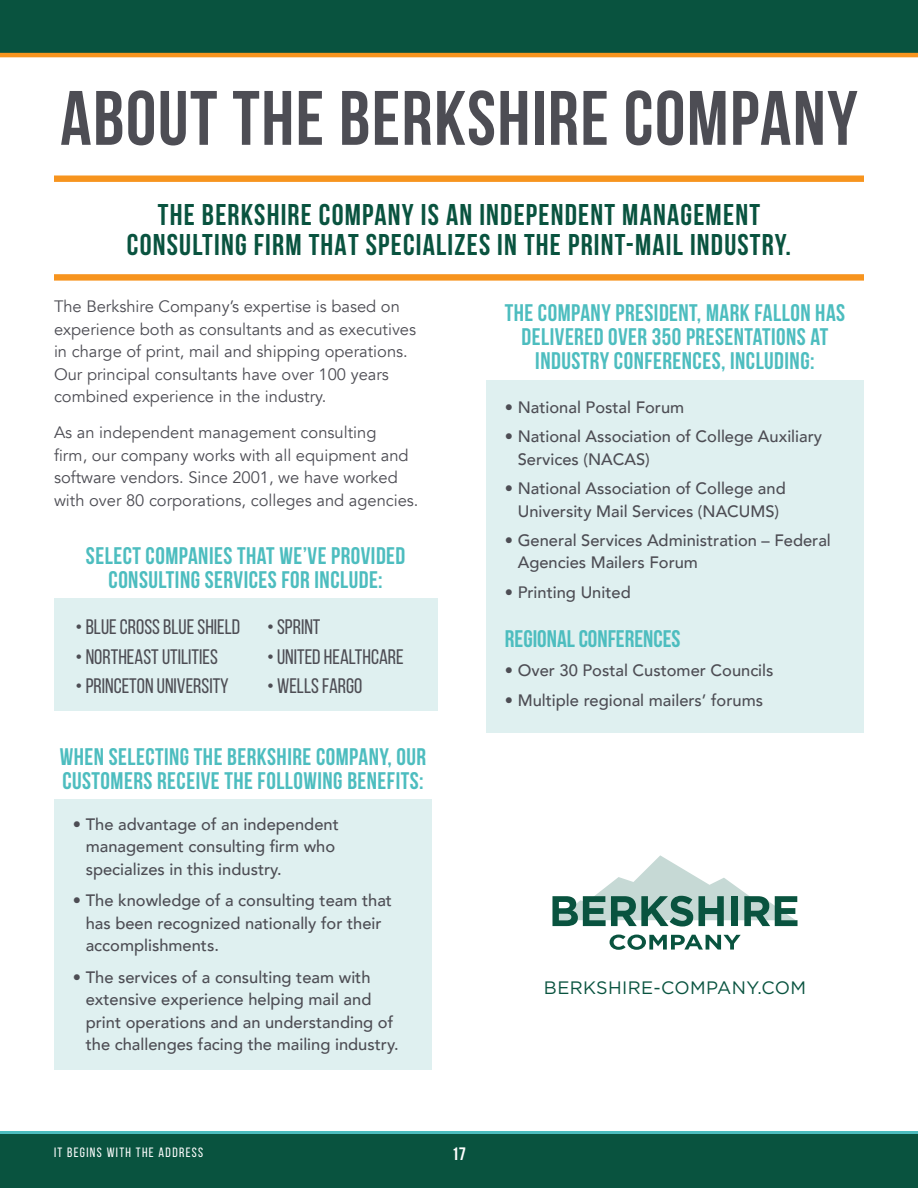
<style>
.page{position:relative;width:918px;height:1188px;background:#fff}
.page>*{position:absolute;margin:0;border:0;box-sizing:border-box;transform-origin:0 0}
.t1{font:700 76.95px "Bebas Neue";letter-spacing:.02em;color:#4d4d54}
.t2{font:700 30px/30px "Bebas Neue";letter-spacing:.04em;color:#09533f;text-align:center}
.t3{font:700 24px/24px "Bebas Neue";letter-spacing:.02em;color:#4dbdbf;text-align:center}
.t4{font:700 24px "Bebas Neue";color:#4dbdbf}
.t5{font:21px "Bebas Neue";color:#4d4d54}
.t6{font:18px "Gotham";letter-spacing:.02em;color:#09533f}
.t7{font:700 18px "Bebas Neue";color:#fff}
.t8{font:500 16.5px/22.5px "Avenir";color:#4d4d54}
.t9{font:16.5px/22.5px "Avenir";color:#4d4d54}
.t10{font:13.5px "Bebas Neue";letter-spacing:.1em;color:#fff}
</style>
<div class="page">
<div style="left:0;top:1134px;width:918px;height:54px;background:#09533f"></div>
<hr style="left:0;top:1131px;width:918px;height:3px;background:#4dbdbf">
<div style="left:0;top:0;width:918px;height:54px;background:#09533f"></div>
<hr style="left:0;top:53px;width:918px;height:4px;background:#f7941e">
<div style="left:54px;top:274px;width:810px;height:7px;background:#f7941e"></div>
<div style="left:54px;top:176px;width:810px;height:6px;background:#f7941e"></div>
<div style="left:54px;top:599px;width:383px;height:112px;background:#dff0f0"></div>
<div style="left:54px;top:800px;width:378px;height:270px;background:#dff0f0"></div>
<div style="left:486px;top:380px;width:378px;height:352px;background:#dff0f0"></div>
<svg style="left:610px;top:935px;width:131px;height:15px"></svg>
<svg style="left:552px;top:855px;width:246px;height:72px"></svg>
<h1 class="t1" style="left:60px;top:76px;width:799px">ABOUT THE BERKSHIRE COMPANY</h1>
<h2 class="t2" style="left:127px;top:199px;width:666px">THE BERKSHIRE COMPANY IS AN INDEPENDENT MANAGEMENT<br>CONSULTING FIRM THAT SPECIALIZES IN THE PRINT-MAIL INDUSTRY.</h2>
<p class="t9" style="left:54px;top:295px;width:364px">The Berkshire Company’s expertise is based on experience both as consultants and as executives in charge of print, mail and shipping operations.<br>Our principal consultants have over 100 years combined experience in the industry.</p>
<p class="t9" style="left:54px;top:421px;width:366px">As an independent management consulting<br>firm, our company works with all equipment and software vendors. Since 2001, we have worked with over 80 corporations, colleges and agencies.</p>
<h3 class="t3" style="left:86px;top:544px;width:321px">SELECT COMPANIES THAT WE’VE PROVIDED<br>CONSULTING SERVICES FOR INCLUDE:</h3>
<p class="t5" style="left:76px;top:616px;width:166px">• BLUE CROSS BLUE SHIELD</p>
<p class="t5" style="left:76px;top:645px;width:144px">• NORTHEAST UTILITIES</p>
<p class="t5" style="left:76px;top:674px;width:155px">• PRINCETON UNIVERSITY</p>
<p class="t5" style="left:267px;top:616px;width:55px">• SPRINT</p>
<p class="t5" style="left:267px;top:645px;width:138px">• UNITED HEALTHCARE</p>
<p class="t5" style="left:267px;top:674px;width:97px">• WELLS FARGO</p>
<h3 class="t3" style="left:60px;top:745px;width:368px;text-align:left">WHEN SELECTING THE BERKSHIRE COMPANY, OUR<br>CUSTOMERS RECEIVE THE FOLLOWING BENEFITS:</h3>
<p class="t8" style="left:86px;top:812px;width:255px;text-indent:-13px">• The advantage of an independent management consulting firm who specializes in this industry.</p>
<p class="t8" style="left:86px;top:888px;width:308px;text-indent:-13px">• The knowledge of a consulting team that has been recognized nationally for their accomplishments.</p>
<p class="t8" style="left:86px;top:965px;width:314px;text-indent:-13px">• The services of a consulting team with extensive experience helping mail and print operations and an understanding of the challenges facing the mailing industry.</p>
<p class="t10" style="left:54px;top:1145px;width:151px">IT BEGINS WITH THE ADDRESS</p>
<p class="t7" style="left:452px;top:1144px;width:16px">17</p>
<h3 class="t3" style="left:505px;top:301px;width:342px">THE COMPANY PRESIDENT, MARK FALLON HAS<br>DELIVERED OVER 350 PRESENTATIONS AT<br>INDUSTRY CONFERENCES, INCLUDING:</h3>
<p class="t8" style="left:505px;top:395px;width:181px">• National Postal Forum</p>
<p class="t8" style="left:518px;top:424px;width:306px;text-indent:-13px">• National Association of College Auxiliary<br>Services (NACAS)</p>
<p class="t8" style="left:505px;top:476px;width:282px;text-align:center">• National Association of College and<br>University Mail Services (NACUMS)</p>
<p class="t8" style="left:518px;top:528px;width:315px;text-indent:-13px">• General Services Administration – Federal<br>Agencies Mailers Forum</p>
<p class="t8" style="left:505px;top:580px;width:127px">• Printing United</p>
<h3 class="t4" style="left:505px;top:626px;width:177px">REGIONAL CONFERENCES</h3>
<p class="t8" style="left:505px;top:658px;width:270px">• Over 30 Postal Customer Councils</p>
<p class="t8" style="left:505px;top:688px;width:260px">• Multiple regional mailers’ forums</p>
<p class="t6" style="left:544px;top:978px;width:264px">BERKSHIRE-COMPANY.COM</p>
</div>
